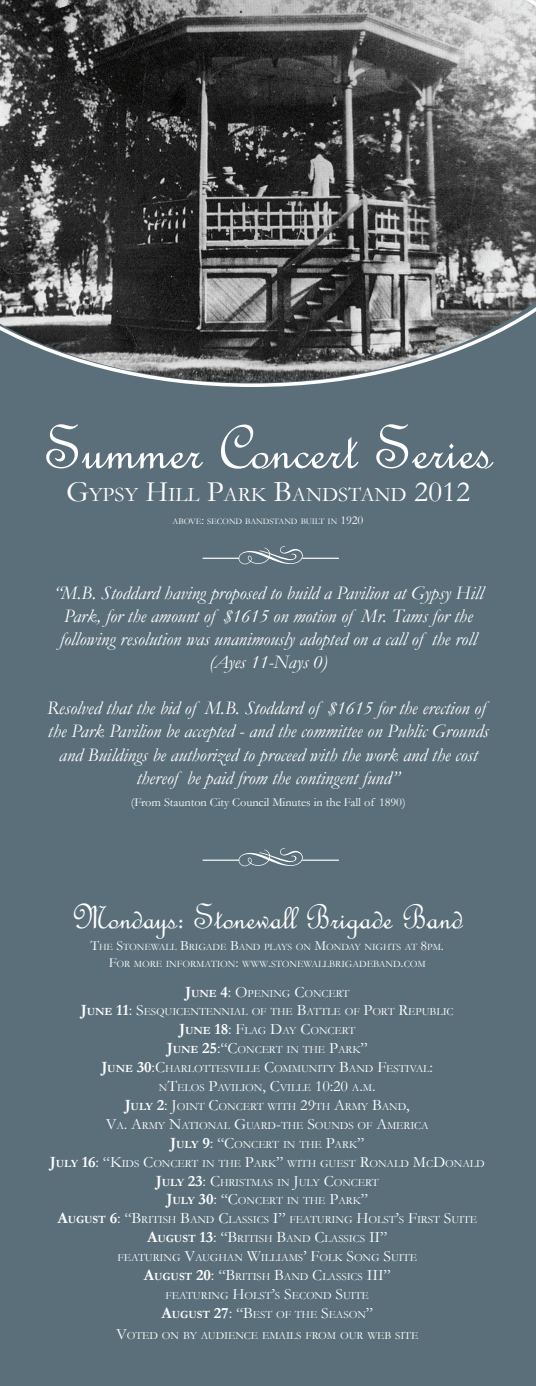
<style>
.page{position:relative;width:536px;height:1386px;background:#5b6f7b}
.page>*{position:absolute;margin:0;border:0;box-sizing:border-box;transform-origin:0 0}
.t1{font:66.5px "French Script";color:#fff}
.t2{font:36.75px "French Script";color:#fff}
.t3{font:20.82px "Garamond";color:#fff}
.t4{font:italic 19.25px/23.1px "Garamond";color:#fff;text-align:center}
.t5{font:12.25px "Garamond";color:#fff}
.t6{font:11.03px "Garamond";color:#fff}
.t7{font:9.8px "Garamond";color:#fff}
.t8{font:8.58px "Garamond";color:#fff}
.s1{font-size:29.75px}
.s2{font-size:12.25px}
.s3{font-size:14px}
.s4{font-weight:700;font-size:15.75px}
.s5{font-weight:700}
.s6{font-size:15.75px}
</style>
<div class="page">
<svg style="left:238px;top:546px;width:65px;height:18px"></svg>
<hr style="left:202px;top:558px;width:37px;height:1px;background:#fff">
<hr style="left:302px;top:558px;width:37px;height:1px;background:#fff">
<svg style="left:238px;top:848px;width:65px;height:18px"></svg>
<hr style="left:202px;top:860px;width:37px;height:1px;background:#fff">
<hr style="left:302px;top:860px;width:37px;height:1px;background:#fff">
<svg style="left:0;top:0;width:536px;height:387px;background:#585a5a"></svg>
<p class="t1" style="left:44px;top:407px;width:450px">Summer Concert Series</p>
<p class="t3" style="left:66px;top:480px;width:406px"><span class="s1">G</span>YPSY <span class="s1">H</span>ILL <span class="s1">P</span>ARK <span class="s1">B</span>ANDSTAND <span class="s1">2012</span></p>
<p class="t8" style="left:172px;top:516px;width:192px">ABOVE<span class="s2">:</span> SECOND BANDSTAND BUILT IN <span class="s2">1920</span></p>
<p class="t4" style="left:53px;top:581px;width:431px">“M.B. Stoddard having proposed to build a Pavilion at Gypsy Hill<br>Park, for the amount of $1615 on motion of Mr. Tams for the</p>
<p class="t4" style="left:60px;top:627px;width:418px">following resolution was unanimously adopted on a call of the roll</p>
<p class="t4" style="left:209px;top:650px;width:120px">(Ayes 11-Nays 0)</p>
<p class="t4" style="left:47px;top:696px;width:443px">Resolved that the bid of M.B. Stoddard of $1615 for the erection of the Park Pavilion be accepted - and the committee on Public Grounds and Buildings be authorized to proceed with the work and the cost thereof be paid from the contingent fund”</p>
<p class="t5" style="left:131px;top:794px;width:276px">(FROM STAUNTON CITY COUNCIL MINUTES IN THE FALL OF 1890)</p>
<p class="t2" style="left:72px;top:894px;width:392px">Mondays: Stonewall Brigade Band</p>
<p class="t7" style="left:90px;top:941px;width:355px"><span class="s3">T</span>HE <span class="s3">S</span>TONEWALL <span class="s3">B</span>RIGADE <span class="s3">B</span>AND PLAYS ON <span class="s3">M</span>ONDAY NIGHTS AT <span class="s3">8</span>PM<span class="s3">.</span></p>
<p class="t7" style="left:109px;top:957px;width:318px"><span class="s3">F</span>OR MORE INFORMATION<span class="s3">:</span> WWW<span class="s3">.</span>STONEWALLBRIGADEBAND<span class="s3">.</span>COM</p>
<p class="t6" style="left:185px;top:986px;width:166px"><span class="s4">J</span><span class="s5">UNE</span> <span class="s4">4</span><span class="s6">: O</span>PENING <span class="s6">C</span>ONCERT</p>
<p class="t6" style="left:81px;top:1005px;width:374px"><span class="s4">J</span><span class="s5">UNE</span> <span class="s4">11</span><span class="s6">: S</span>ESQUICENTENNIAL OF THE <span class="s6">B</span>ATTLE OF <span class="s6">P</span>ORT <span class="s6">R</span>EPUBLIC</p>
<p class="t6" style="left:179px;top:1023px;width:177px"><span class="s4">J</span><span class="s5">UNE</span> <span class="s4">18</span><span class="s6">: F</span>LAG <span class="s6">D</span>AY <span class="s6">C</span>ONCERT</p>
<p class="t6" style="left:167px;top:1042px;width:202px"><span class="s4">J</span><span class="s5">UNE</span> <span class="s4">25</span><span class="s6">:“C</span>ONCERT IN THE <span class="s6">P</span>ARK<span class="s6">”</span></p>
<p class="t6" style="left:101px;top:1061px;width:333px"><span class="s4">J</span><span class="s5">UNE</span> <span class="s4">30</span><span class="s6">:C</span>HARLOTTESVILLE <span class="s6">C</span>OMMUNITY <span class="s6">B</span>AND <span class="s6">F</span>ESTIVAL<span class="s6">:</span></p>
<p class="t6" style="left:159px;top:1080px;width:218px">N<span class="s6">T</span>ELOS <span class="s6">P</span>AVILION<span class="s6">, C</span>VILLE <span class="s6">10:20</span> A<span class="s6">.</span>M<span class="s6">.</span></p>
<p class="t6" style="left:125px;top:1099px;width:287px"><span class="s4">J</span><span class="s5">ULY</span> <span class="s4">2</span><span class="s6">: J</span>OINT <span class="s6">C</span>ONCERT WITH <span class="s6">29</span>TH <span class="s6">A</span>RMY <span class="s6">B</span>AND<span class="s6">,</span></p>
<p class="t6" style="left:106px;top:1118px;width:324px"><span class="s6">V</span>A<span class="s6">. A</span>RMY <span class="s6">N</span>ATIONAL <span class="s6">G</span>UARD<span class="s6">-</span>THE <span class="s6">S</span>OUNDS OF <span class="s6">A</span>MERICA</p>
<p class="t6" style="left:170px;top:1137px;width:196px"><span class="s4">J</span><span class="s5">ULY</span> <span class="s4">9</span><span class="s6">: “C</span>ONCERT IN THE <span class="s6">P</span>ARK<span class="s6">”</span></p>
<p class="t6" style="left:50px;top:1156px;width:436px"><span class="s4">J</span><span class="s5">ULY</span> <span class="s4">16</span><span class="s6">: “K</span>IDS <span class="s6">C</span>ONCERT IN THE <span class="s6">P</span>ARK<span class="s6">”</span> WITH GUEST <span class="s6">R</span>ONALD <span class="s6">M</span>C<span class="s6">D</span>ONALD</p>
<p class="t6" style="left:156px;top:1175px;width:92px"><span class="s4">J</span><span class="s5">ULY</span> <span class="s4">23</span><span class="s6">: C</span>HRISTM</p>
<p class="t6" style="left:260px;top:1175px;width:120px">AS IN <span class="s6">J</span>ULY <span class="s6">C</span>ONCERT</p>
<p class="t6" style="left:166px;top:1194px;width:203px"><span class="s4">J</span><span class="s5">ULY</span> <span class="s4">30</span><span class="s6">: “C</span>ONCERT IN THE <span class="s6">P</span>ARK<span class="s6">”</span></p>
<p class="t6" style="left:57px;top:1212px;width:421px"><span class="s4">A</span><span class="s5">UGUST</span> <span class="s4">6</span><span class="s6">: “B</span>RITISH <span class="s6">B</span>AND <span class="s6">C</span>LASSICS <span class="s6">I”</span> FEATURING <span class="s6">H</span>OLST <span class="s6">’</span>S <span class="s6">F</span>IRST <span class="s6">S</span>UITE</p>
<p class="t6" style="left:147px;top:1231px;width:242px"><span class="s4">A</span><span class="s5">UGUST</span> <span class="s4">13</span><span class="s6">: “B</span>RITISH <span class="s6">B</span>AND <span class="s6">C</span>LASSICS <span class="s6">II”</span></p>
<p class="t6" style="left:117px;top:1250px;width:301px">FEATURING <span class="s6">V</span>AUGHAN <span class="s6">W</span>ILLIAMS <span class="s6">’ F</span>OLK <span class="s6">S</span>ONG <span class="s6">S</span>UITE</p>
<p class="t6" style="left:144px;top:1269px;width:248px"><span class="s4">A</span><span class="s5">UGUST</span> <span class="s4">20</span><span class="s6">: “B</span>RITISH <span class="s6">B</span>AND <span class="s6">C</span>LASSICS <span class="s6">III”</span></p>
<p class="t6" style="left:165px;top:1288px;width:205px">FEATURING <span class="s6">H</span>OLST <span class="s6">’</span>S <span class="s6">S</span>ECOND <span class="s6">S</span>UITE</p>
<p class="t6" style="left:161px;top:1307px;width:213px"><span class="s4">A</span><span class="s5">UGUST</span> <span class="s4">27</span><span class="s6">: “B</span>EST OF THE <span class="s6">S</span>EASON<span class="s6">”</span></p>
<p class="t6" style="left:116px;top:1328px;width:304px"><span class="s6">V</span>OTED ON BY AUDIENCE EMAILS FROM OUR WEB SITE</p>
</div>
